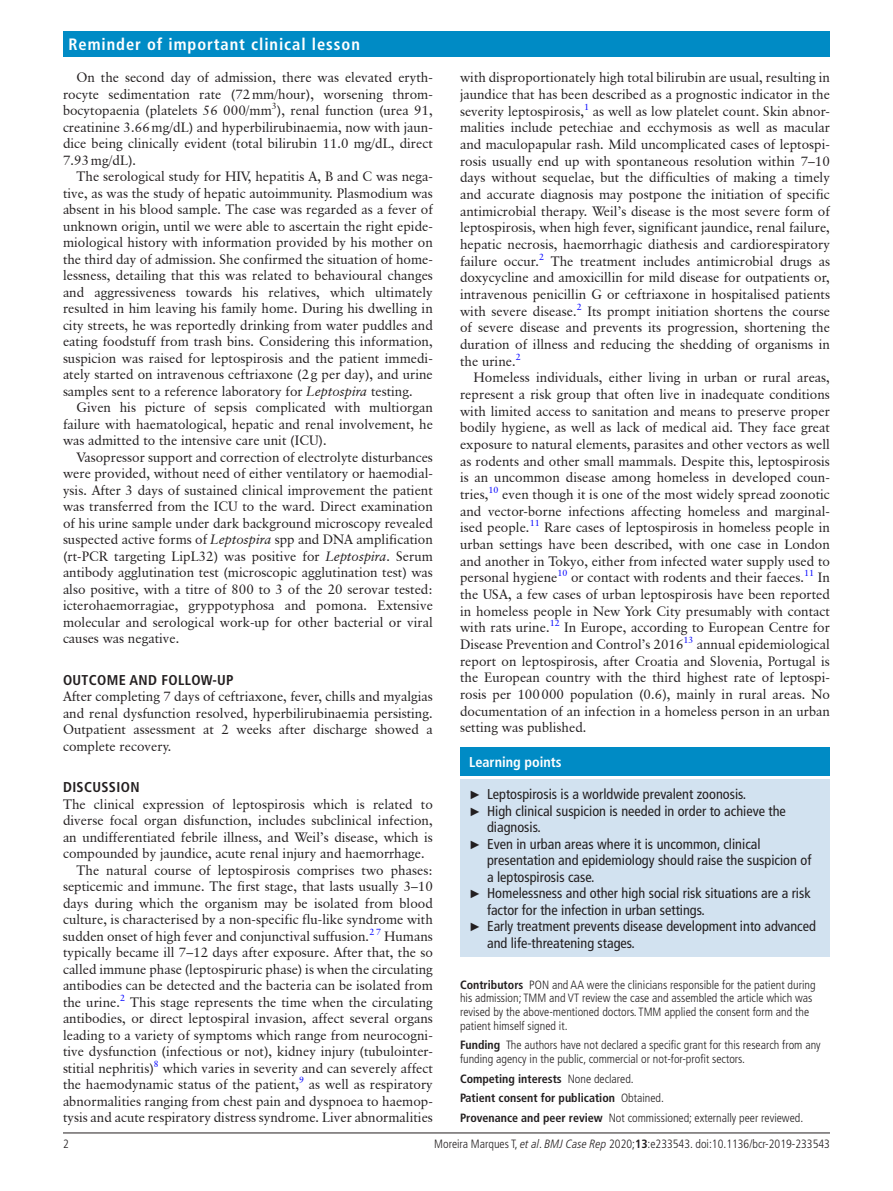
<style>
.page{position:relative;width:893px;height:1191px;background:#fff}
.page>*{position:absolute;margin:0;border:0;box-sizing:border-box;transform-origin:0 0}
.t1{font:700 condensed 16.5px "Frutiger LT Pro";letter-spacing:.055em;color:#fff}
.t2{font:condensed 14.25px "Frutiger LT Pro";color:#231f20}
.t3{font:700 condensed 14.25px "Frutiger LT Pro";letter-spacing:.025em;color:#231f20}
.t4{font:700 condensed 14.25px "Frutiger LT Pro";color:#fff}
.t5{font:13.5px/16.6px "Classical Garamond BT";color:#231f20;text-align:justify}
.t6{font:300 condensed 12px/13.6px "Frutiger LT Pro";color:#231f20}
.t7{font:700 condensed 12px/19.6px "Frutiger LT Pro";color:#231f20}
.s1{font-style:italic}
.s2{font-family:"Arial";font-stretch:normal;font-size:12px}
.s3{font-weight:700}
.s4{font-weight:300}
</style>
<div class="page">
<hr style="left:63px;top:1132px;width:767px;height:1px;background:#231f20">
<div style="left:63px;top:31px;width:767px;height:25px;background:#008bc5"></div>
<div style="left:460px;top:747px;width:370px;height:28px;background:#008bc5"></div>
<div style="left:460px;top:779px;width:370px;height:178px;background:#d2e2f0"></div>
<p class="t1" style="left:69px;top:34px;width:293px">Reminder of important clinical lesson</p>
<p class="t5" style="left:63px;top:69px;width:371px;text-indent:14px">On the second day of admission, there was elevated eryth&shy;rocyte sedimentation rate (72mm/hour), worsening throm&shy;bocytopaenia (platelets 56 000/mm<sup>3</sup>), renal function (urea 91, creatinine 3.66mg/dL) and hyperbilirubinaemia, now with jaun&shy;dice being clinically evident (total bilirubin 11.0 mg/dL, direct 7.93mg/dL).</p>
<p class="t5" style="left:63px;top:168px;width:371px;text-indent:14px">The serological study for HIV, hepatitis A, B and C was nega&shy;tive, as was the study of hepatic autoimmunity. Plasmodium was absent in his blood sample. The case was regarded as a fever of unknown origin, until we were able to ascertain the right epide&shy;miological history with information provided by his mother on the third day of admission. She confirmed the situation of home&shy;lessness, detailing that this was related to behavioural changes and aggressiveness towards his relatives, which ultimately resulted in him leaving his family home. During his dwelling in city streets, he was reportedly drinking from water puddles and eating foodstuff from trash bins. Considering this information, suspicion was raised for leptospirosis and the patient immedi&shy;ately started on intravenous ceftriaxone (2g per day), and urine samples sent to a reference laboratory for <span class="s1">Leptospira</span> testing.</p>
<p class="t5" style="left:63px;top:399px;width:371px;text-indent:14px">Given his picture of sepsis complicated with multiorgan failure with haematological, hepatic and renal involvement, he was admitted to the intensive care unit (ICU).</p>
<p class="t5" style="left:63px;top:449px;width:371px;text-indent:14px">Vasopressor support and correction of electrolyte disturbances were provided, without need of either ventilatory or haemodial&shy;ysis. After 3 days of sustained clinical improvement the patient was transferred from the ICU to the ward. Direct examination of his urine sample under dark background microscopy revealed suspected active forms of <span class="s1">Leptospira</span> spp and DNA amplification (rt-PCR targeting LipL32) was positive for <span class="s1">Leptospira</span>. Serum antibody agglutination test (microscopic agglutination test) was also positive, with a titre of 800 to 3 of the 20 serovar tested: icterohaemorragiae, gryppotyphosa and pomona. Extensive molecular and serological work-up for other bacterial or viral causes was negative.</p>
<p class="t3" style="left:63px;top:671px;width:10px">Outc</p>
<p class="t3" style="left:97px;top:671px;width:138px">ome and follow-up</p>
<p class="t5" style="left:63px;top:688px;width:371px">After completing 7 days of ceftriaxone, fever, chills and myalgias and renal dysfunction resolved, hyperbilirubinaemia persisting.<br>Outpatient assessment at 2 weeks after discharge showed a complete recovery.</p>
<p class="t3" style="left:63px;top:778px;width:23px">Discuss</p>
<p class="t3" style="left:116px;top:778px;width:25px">ion</p>
<p class="t5" style="left:63px;top:795px;width:371px">The clinical expression of leptospirosis which is related to</p>
<p class="t5" style="left:63px;top:811px;width:371px">diverse focal organ disfunction, includes subclinical infection,</p>
<p class="t5" style="left:63px;top:828px;width:371px">an undifferentiated febrile illness, and Weil’s disease, which is</p>
<p class="t5" style="left:63px;top:844px;width:363px">compounded by jaundice, acute renal injury and haemorrhage.</p>
<p class="t5" style="left:76px;top:861px;width:358px">The natural course of leptospirosis comprises two phases:</p>
<p class="t5" style="left:63px;top:877px;width:371px">septicemic and immune. The first stage, that lasts usually 3–10</p>
<p class="t5" style="left:63px;top:894px;width:371px">days during which the organism may be isolated from blood</p>
<p class="t5" style="left:63px;top:910px;width:371px">culture, is characterised by a non-specific flu-like syndrome with</p>
<p class="t5" style="left:63px;top:927px;width:371px">sudden onset of high fever and conjunctival suffusion.<sup>2</sup> <sup>7</sup> Humans</p>
<p class="t5" style="left:63px;top:943px;width:371px">typically became ill 7–12 days after exposure. After that, the so</p>
<p class="t5" style="left:63px;top:960px;width:371px">called immune phase (leptospiruric phase) is when the circulating</p>
<p class="t5" style="left:63px;top:976px;width:371px">antibodies can be detected and the bacteria can be isolated from</p>
<p class="t5" style="left:63px;top:993px;width:371px">the urine.<sup>2</sup> This stage represents the time when the circulating</p>
<p class="t5" style="left:63px;top:1009px;width:371px">antibodies, or direct leptospiral invasion, affect several organs</p>
<p class="t5" style="left:63px;top:1026px;width:371px">leading to a variety of symptoms which range from neurocogni-</p>
<p class="t5" style="left:63px;top:1042px;width:371px">tive dysfunction (infectious or not), kidney injury (tubulointer-</p>
<p class="t5" style="left:63px;top:1059px;width:371px">stitial nephritis)<sup>8</sup> which varies in severity and can severely affect</p>
<p class="t5" style="left:63px;top:1075px;width:371px">the haemodynamic status of the patient,<sup>9</sup> as well as respiratory</p>
<p class="t5" style="left:63px;top:1092px;width:371px">abnormalities ranging from chest pain and dyspnoea to haemop-</p>
<p class="t5" style="left:63px;top:1108px;width:371px">tysis and acute respiratory distress syndrome. Liver abnormalities</p>
<p class="t5" style="left:460px;top:69px;width:371px">with disproportionately high total bilirubin are usual, resulting in jaundice that has been described as a prognostic indicator in the severity leptospirosis,<sup>1</sup> as well as low platelet count. Skin abnor&shy;malities include petechiae and ecchymosis as well as macular and maculopapular rash. Mild uncomplicated cases of leptospi&shy;rosis usually end up with spontaneous resolution within 7–10 days without sequelae, but the difficulties of making a timely and accurate diagnosis may postpone the initiation of specific antimicrobial therapy. Weil’s disease is the most severe form of leptospirosis, when high fever, significant jaundice, renal failure, hepatic necrosis, haemorrhagic diathesis and cardiorespiratory failure occur.<sup>2</sup></p>
<p class="t5" style="left:460px;top:252px;width:371px;text-indent:91px">The treatment includes antimicrobial drugs as doxycycline and amoxicillin for mild disease for outpatients or, intravenous penicillin G or ceftriaxone in hospitalised patients with severe disease.<sup>2</sup> Its prompt initiation shortens the course of severe disease and prevents its progression, shortening the duration of illness and reducing the shedding of organisms in the urine.<sup>2</sup></p>
<p class="t5" style="left:460px;top:369px;width:371px;text-indent:14px">Homeless individuals, either living in urban or rural areas, represent a risk group that often live in inadequate conditions with limited access to sanitation and means to preserve proper bodily hygiene, as well as lack of medical aid. They face great exposure to natural elements, parasites and other vectors as well as rodents and other small mammals. Despite this, leptospirosis is an uncommon disease among homeless in developed coun&shy;tries,<sup>10</sup> even though it is one of the most widely spread zoonotic and vector-borne infections affecting homeless and marginal&shy;ised people.<sup>11</sup> Rare cases of leptospirosis in homeless people in urban settings have been described, with one case in London and another in Tokyo, either from infected water supply used to personal hygiene<sup>10</sup> or contact with rodents and their faeces.<sup>11</sup> In the USA, a few cases of urban leptospirosis have been reported in homeless people in New York City presumably with contact with rats urine.<sup>12</sup> In Europe, according to European Centre for Disease Prevention and Control’s 2016<sup>13</sup> annual epidemiological report on leptospirosis, after Croatia and Slovenia, Portugal is the European country with the third highest rate of leptospi&shy;rosis per 100000 population (0.6), mainly in rural areas. No documentation of an infection in a homeless person in an urban setting was published.</p>
<p class="t4" style="left:469px;top:753px;width:94px">Learning points</p>
<p class="t2" style="left:469px;top:786px;width:279px"><span class="s2">►</span> Leptospirosis is a worldwide prevalent zoonosis.</p>
<p class="t2" style="left:469px;top:802px;width:318px"><span class="s2">►</span> High clinical suspicion is needed in order to achieve the</p>
<p class="t2" style="left:487px;top:819px;width:55px">diagnosis.</p>
<p class="t2" style="left:469px;top:835px;width:293px"><span class="s2">►</span> Even in urban areas where it is uncommon, clinical</p>
<p class="t2" style="left:487px;top:852px;width:326px">presentation and epidemiology should raise the suspicion of</p>
<p class="t2" style="left:487px;top:868px;width:109px">a leptospirosis case.</p>
<p class="t2" style="left:469px;top:885px;width:343px"><span class="s2">►</span> Homelessness and other high social risk situations are a risk</p>
<p class="t2" style="left:487px;top:901px;width:219px">factor for the infection in urban settings.</p>
<p class="t2" style="left:469px;top:918px;width:348px"><span class="s2">►</span> Early treatment prevents disease development into advanced</p>
<p class="t2" style="left:487px;top:934px;width:149px">and life-threatening stages.</p>
<p class="t6" style="left:460px;top:977px;width:357px"><span class="s3">Contributors</span> PON and AA were the clinicians responsible for the patient during his admission; TMM and VT review the case and assembled the article which was revised by the above-mentioned doctors. TMM applied the consent form and the patient himself signed it.</p>
<p class="t6" style="left:460px;top:1038px;width:362px"><span class="s3">Funding</span> The authors have not declared a specific grant for this research from any funding agency in the public, commercial or not-for-profit sectors.</p>
<p class="t7" style="left:460px;top:1068px;width:345px">Competing interests <span class="s4">None declared.<br></span>Patient consent for publication <span class="s4">Obtained.<br></span>Provenance and peer review <span class="s4">Not commissioned; externally peer reviewed.</span></p>
<p class="t6" style="left:63px;top:1136px;width:7px">2</p>
<p class="t6" style="left:434px;top:1136px;width:397px">Moreira Marques T, <span class="s1">et al</span>. <span class="s1">BMJ Case Rep</span> 2020;<span class="s3">13</span>:e233543. doi:10.1136/bcr-2019-233543</p>
</div>
